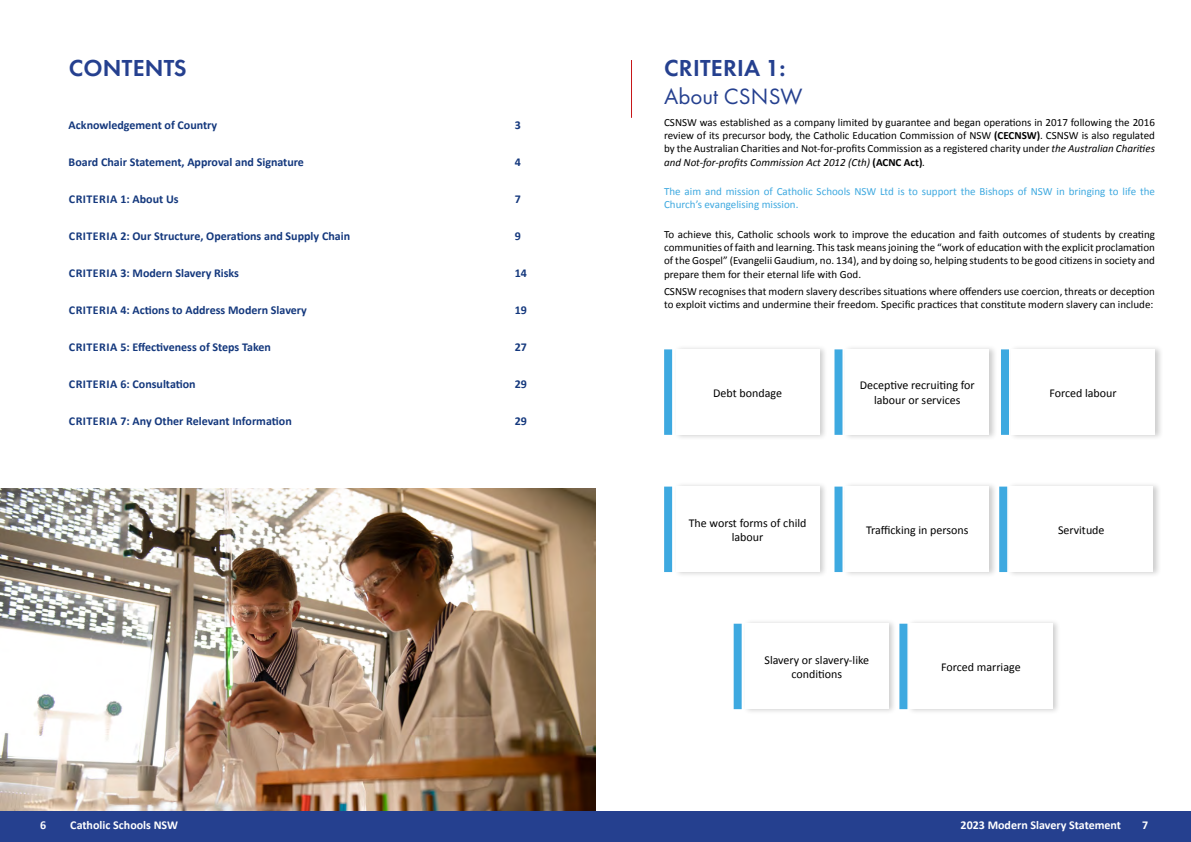
<style>
.page{position:relative;width:1191px;height:842px;background:#fff}
.page>*{position:absolute;margin:0;border:0;box-sizing:border-box;transform-origin:0 0}
.h1_A{font:600 24px "Futura PT";letter-spacing:.01em;color:#25408f}
.Sub_heading{font:23px "Futura PT";color:#25408f}
.heading_3{font:700 12px "Calibri";color:#14387d}
.BOX_copy{font:12px/14.4px "Calibri";color:#000;text-align:center}
.t1{font:700 12px "Calibri";color:#fff}
.heading_3-2{font:700 12px "Calibri";letter-spacing:.04em;color:#14387d}
.CW_Normal{font:11px/13.2px "Calibri";color:#000;text-align:justify}
.CW_Normal-2{font:11px/13.2px "Calibri";color:#3ea9e0}
.s1{font-weight:700}
.s2{font-style:italic}
</style>
<div class="page">
<hr style="left:631px;top:60px;width:1px;height:58px;background:#c71618">
<div style="left:1008px;top:344px;width:155px;height:96px;background:#000;opacity:.2"></div>
<div style="left:1011px;top:349px;width:144px;height:86px;background:#fff"></div>
<div style="left:1001px;top:349px;width:8px;height:86px;background:#3ea9e0"></div>
<div style="left:842px;top:344px;width:155px;height:96px;background:#000;opacity:.2"></div>
<div style="left:845px;top:349px;width:144px;height:86px;background:#fff"></div>
<div style="left:834px;top:349px;width:8px;height:86px;background:#3ea9e0"></div>
<div style="left:673px;top:344px;width:155px;height:96px;background:#000;opacity:.2"></div>
<div style="left:675px;top:349px;width:144px;height:86px;background:#fff"></div>
<div style="left:664px;top:349px;width:8px;height:86px;background:#3ea9e0"></div>
<div style="left:1006px;top:481px;width:155px;height:96px;background:#000;opacity:.2"></div>
<div style="left:1009px;top:486px;width:144px;height:86px;background:#fff"></div>
<div style="left:999px;top:487px;width:8px;height:85px;background:#3ea9e0"></div>
<div style="left:842px;top:481px;width:155px;height:96px;background:#000;opacity:.2"></div>
<div style="left:845px;top:486px;width:144px;height:86px;background:#fff"></div>
<div style="left:834px;top:487px;width:8px;height:85px;background:#3ea9e0"></div>
<div style="left:673px;top:481px;width:155px;height:96px;background:#000;opacity:.2"></div>
<div style="left:675px;top:486px;width:144px;height:86px;background:#fff"></div>
<div style="left:664px;top:487px;width:8px;height:85px;background:#3ea9e0"></div>
<div style="left:906px;top:618px;width:155px;height:96px;background:#000;opacity:.2"></div>
<div style="left:909px;top:624px;width:143px;height:85px;background:#fff"></div>
<div style="left:742px;top:618px;width:155px;height:96px;background:#000;opacity:.2"></div>
<div style="left:745px;top:624px;width:143px;height:85px;background:#fff"></div>
<div style="left:899px;top:624px;width:8px;height:85px;background:#3ea9e0"></div>
<div style="left:733px;top:624px;width:8px;height:85px;background:#3ea9e0"></div>
<img style="left:0;top:488px;width:595px;height:323px">
<div style="left:0;top:811px;width:1191px;height:31px;background:#25408f"></div>
<p class="h1_A" style="left:69px;top:53px;width:119px">CONTENTS</p>
<p class="heading_3" style="left:69px;top:117px;width:150px">Acknowledgement of Country</p>
<p class="heading_3" style="left:69px;top:154px;width:237px">Board Chair Statement, Approval and Signature</p>
<p class="heading_3-2" style="left:69px;top:191px;width:111px">CRITERIA 1: About Us</p>
<p class="heading_3" style="left:69px;top:228px;width:283px">CRITERIA 2: Our Structure, Operations and Supply Chain</p>
<p class="heading_3" style="left:69px;top:265px;width:172px">CRITERIA 3: Modern Slavery Risks</p>
<p class="heading_3" style="left:69px;top:302px;width:240px">CRITERIA 4: Actions to Address Modern Slavery</p>
<p class="heading_3" style="left:69px;top:339px;width:204px">CRITERIA 5: Effectiveness of Steps Taken</p>
<p class="heading_3" style="left:69px;top:376px;width:128px">CRITERIA 6: Consultation</p>
<p class="heading_3" style="left:69px;top:413px;width:224px">CRITERIA 7: Any Other Relevant Information</p>
<p class="heading_3" style="left:515px;top:117px;width:8px">3</p>
<p class="heading_3" style="left:515px;top:154px;width:8px">4</p>
<p class="heading_3" style="left:515px;top:191px;width:8px">7</p>
<p class="heading_3" style="left:515px;top:228px;width:8px">9</p>
<p class="heading_3" style="left:515px;top:265px;width:14px">14</p>
<p class="heading_3" style="left:515px;top:302px;width:14px">19</p>
<p class="heading_3" style="left:515px;top:339px;width:14px">27</p>
<p class="heading_3" style="left:515px;top:376px;width:14px">29</p>
<p class="heading_3" style="left:515px;top:413px;width:14px">29</p>
<p class="h1_A" style="left:664px;top:53px;width:123px">CRITERIA 1:</p>
<p class="Sub_heading" style="left:664px;top:83px;width:140px">About CSNSW</p>
<p class="CW_Normal" style="left:664px;top:116px;width:492px">CSNSW was established as a company limited by guarantee and began operations in 2017 following the 2016 review of its precursor body, the Catholic Education Commission of NSW <span class="s1">(CECNSW)</span>. CSNSW is also regulated by the Australian Charities and Not-for-profits Commission as a registered charity under <span class="s2">the Australian Charities and Not-for-profits Commission Act 2012 (Cth)</span> <span class="s1">(ACNC Act)</span><span class="s2">.</span></p>
<p class="CW_Normal-2" style="left:664px;top:184px;width:492px">The aim and mission of Catholic Schools NSW Ltd is to support the Bishops of NSW in bringing to life the<br>Church’s evangelising mission.</p>
<p class="CW_Normal" style="left:664px;top:227px;width:492px">To achieve this, Catholic schools work to improve the education and faith outcomes of students by creating communities of faith and learning. This task means joining the “work of education with the explicit proclamation of the Gospel” (Evangelii Gaudium, no. 134), and by doing so, helping students to be good citizens in society and prepare them for their eternal life with God.</p>
<p class="CW_Normal" style="left:664px;top:284px;width:492px">CSNSW recognises that modern slavery describes situations where offenders use coercion, threats or deception to exploit victims and undermine their freedom. Specific practices that constitute modern slavery can include:</p>
<p class="BOX_copy" style="left:713px;top:385px;width:70px">Debt bondage</p>
<p class="BOX_copy" style="left:688px;top:515px;width:119px">The worst forms of child labour</p>
<p class="BOX_copy" style="left:860px;top:378px;width:116px">Deceptive recruiting for labour or services</p>
<p class="BOX_copy" style="left:1049px;top:385px;width:69px">Forced labour</p>
<p class="BOX_copy" style="left:866px;top:522px;width:104px">Trafficking in persons</p>
<p class="BOX_copy" style="left:1058px;top:522px;width:48px">Servitude</p>
<p class="BOX_copy" style="left:764px;top:652px;width:106px">Slavery or slavery-like conditions</p>
<p class="BOX_copy" style="left:941px;top:659px;width:81px">Forced marriage</p>
<p class="t1" style="left:40px;top:816px;width:8px">6</p>
<p class="t1" style="left:70px;top:816px;width:109px">Catholic Schools NSW</p>
<p class="t1" style="left:960px;top:816px;width:162px">2023 Modern Slavery Statement</p>
<p class="t1" style="left:1142px;top:816px;width:8px">7</p>
</div>
